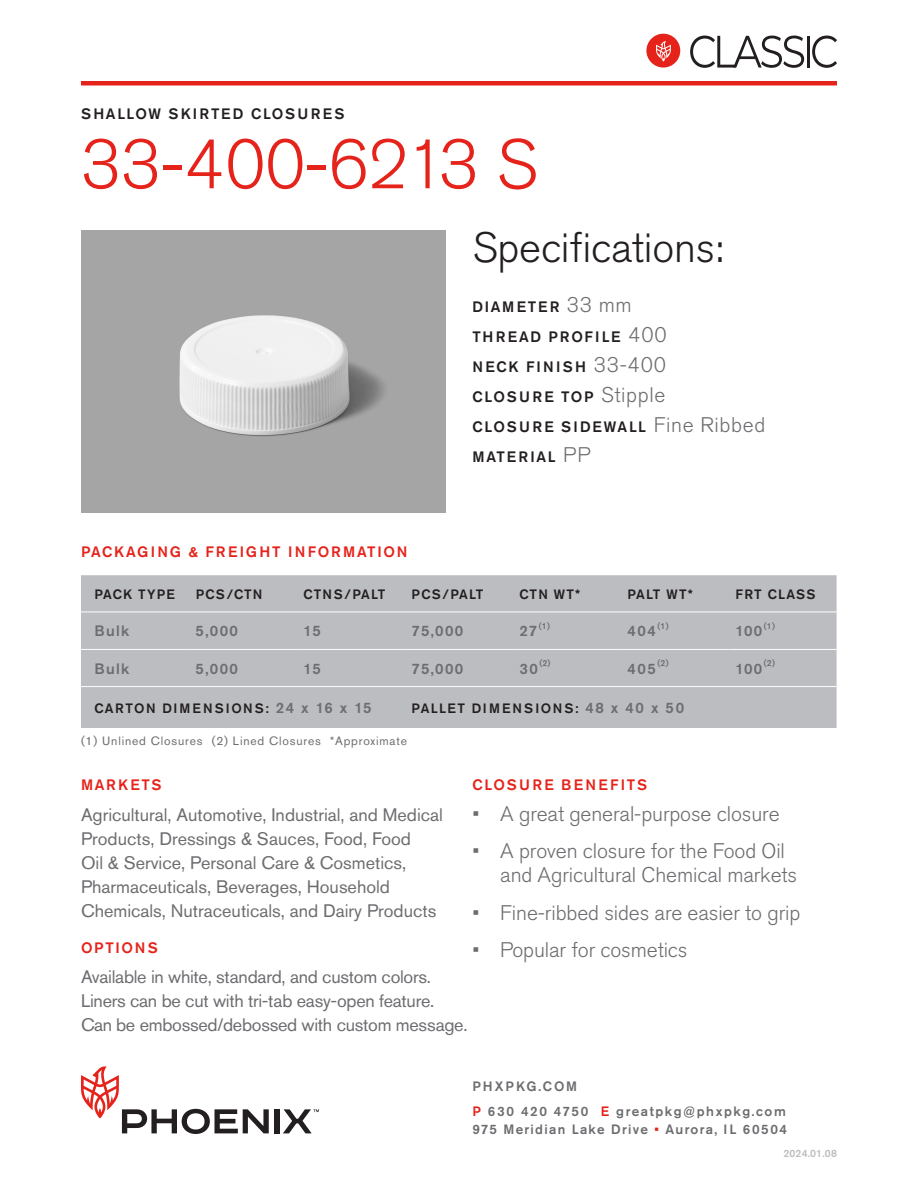
<style>
.page{position:relative;width:918px;height:1188px;background:#fff}
.page>*{position:absolute;margin:0;border:0;box-sizing:border-box;transform-origin:0 0}
.t1{font:300 69px "Akzidenz Grotesk Std";letter-spacing:-.005em;color:#e5231b}
.Specifications_Header{font:300 42px "Akzidenz Grotesk Std";letter-spacing:-.005em;color:#231f20}
.t2{font:300 21px/24px "Akzidenz Grotesk Std";letter-spacing:-.005em;color:#6c6d70}
.Body_Copy{font:18px/24px "Akzidenz Grotesk Std";color:#6c6d70}
.Specifications_Copy{font:500 15px "Akzidenz Grotesk Std";letter-spacing:.115em;color:#231f20}
.Table_Product_Info{font:500 15px "Akzidenz Grotesk Std";letter-spacing:.09em;color:#6c6d70}
.Heading_PMS_485{font:500 15px "Akzidenz Grotesk Std";letter-spacing:.115em;color:#e5231b}
.Specifications_Copy-2{font:500 15px "Akzidenz Grotesk Std";letter-spacing:.155em;color:#231f20}
.Heading_PMS_485-2{font:500 15px "Akzidenz Grotesk Std";letter-spacing:.155em;color:#e5231b}
.Table_Headers{font:500 13.5px "Akzidenz Grotesk Std";letter-spacing:.085em;color:#231f20}
.Table_Product_Info-2{font:500 13.5px "Akzidenz Grotesk Std";letter-spacing:.115em;color:#231f20}
.t3{font:500 13.5px/24.8px "Akzidenz Grotesk Std";letter-spacing:.115em;color:#6c6d70}
.t4{font:500 13.5px "Akzidenz Grotesk Std";letter-spacing:.095em;color:#6c6d70}
.Table_Caption{font:12px "Akzidenz Grotesk Std";letter-spacing:.07em;color:#6c6d70}
.t5{font:500 10.5px "Akzidenz Grotesk Std";letter-spacing:.02em;color:#bcbdc0}
.Table_Product_Info-3{font:500 8.7px "Akzidenz Grotesk Std";color:#6c6d70}
.s1{font-weight:300;font-size:21px;color:#6c6d70}
.s2{font-size:15px;color:#6c6d70}
.s3{color:#e5231b}
</style>
<div class="page">
<div style="left:274px;top:1109px;width:5px;height:24px;background:#231f20"></div>
<svg style="left:81px;top:1066px;width:188px;height:68px"></svg>
<svg style="left:283px;top:1109px;width:36px;height:24px"></svg>
<div style="left:81px;top:81px;width:756px;height:5px;background:#e5231b"></div>
<div style="left:646px;top:34px;width:34px;height:34px;background:#e5231b;border-radius:50%"></div>
<svg style="left:656px;top:41px;width:15px;height:21px"></svg>
<svg style="left:690px;top:36px;width:114px;height:32px"></svg>
<hr style="left:807px;top:36px;width:3px;height:32px;background:#231f20">
<svg style="left:812px;top:36px;width:25px;height:32px"></svg>
<img style="left:81px;top:230px;width:365px;height:283px">
<div style="left:81px;top:575px;width:756px;height:153px;background:#bcbdc0"></div>
<hr style="left:297px;top:612px;width:108px;height:1px;background:#fff">
<hr style="left:405px;top:612px;width:108px;height:1px;background:#fff">
<hr style="left:513px;top:612px;width:108px;height:1px;background:#fff">
<hr style="left:621px;top:612px;width:108px;height:1px;background:#fff">
<hr style="left:729px;top:612px;width:108px;height:1px;background:#fff">
<hr style="left:81px;top:649px;width:108px;height:1px;background:#fff">
<hr style="left:189px;top:649px;width:108px;height:1px;background:#fff">
<hr style="left:297px;top:649px;width:108px;height:1px;background:#fff">
<hr style="left:405px;top:649px;width:108px;height:1px;background:#fff">
<hr style="left:513px;top:649px;width:108px;height:1px;background:#fff">
<hr style="left:621px;top:649px;width:108px;height:1px;background:#fff">
<hr style="left:729px;top:649px;width:108px;height:1px;background:#fff">
<hr style="left:81px;top:686px;width:108px;height:1px;background:#fff">
<hr style="left:189px;top:686px;width:108px;height:1px;background:#fff">
<hr style="left:297px;top:686px;width:108px;height:1px;background:#fff">
<hr style="left:405px;top:686px;width:108px;height:1px;background:#fff">
<hr style="left:513px;top:686px;width:108px;height:1px;background:#fff">
<hr style="left:621px;top:686px;width:108px;height:1px;background:#fff">
<hr style="left:729px;top:686px;width:108px;height:1px;background:#fff">
<hr style="left:81px;top:612px;width:108px;height:1px;background:#fff">
<hr style="left:189px;top:612px;width:108px;height:1px;background:#fff">
<p class="Specifications_Copy" style="left:81px;top:105px;width:265px">SHALLOW SKIRTED CLOSURES</p>
<h1 class="t1" style="left:81px;top:126px;width:458px">33-400-6213 S</h1>
<p class="Specifications_Header" style="left:472px;top:224px;width:252px">Specifications:</p>
<p class="Specifications_Copy" style="left:472px;top:298px;width:161px">DIAMETER <span class="s1">33 mm</span></p>
<p class="Specifications_Copy" style="left:472px;top:328px;width:196px">THREAD PROFILE <span class="s1">400</span></p>
<p class="Specifications_Copy-2" style="left:472px;top:358px;width:195px">NECK FINISH <span class="s1">33-400</span></p>
<p class="Specifications_Copy" style="left:472px;top:388px;width:194px">CLOSURE TOP <span class="s1">Stipple</span></p>
<p class="Specifications_Copy" style="left:472px;top:418px;width:294px">CLOSURE SIDEWALL <span class="s1">Fine Ribbed</span></p>
<p class="Specifications_Copy" style="left:472px;top:448px;width:120px">MATERIAL <span class="s1">PP</span></p>
<p class="Heading_PMS_485" style="left:81px;top:543px;width:328px">PACKAGING &amp; FREIGHT INFORMATION</p>
<p class="Table_Headers" style="left:94px;top:586px;width:82px">PACK TYPE</p>
<p class="Table_Headers" style="left:196px;top:586px;width:68px">PCS/CTN</p>
<p class="Table_Headers" style="left:304px;top:586px;width:83px">CTNS/PALT</p>
<p class="Table_Headers" style="left:412px;top:586px;width:73px">PCS/PALT</p>
<p class="Table_Headers" style="left:519px;top:586px;width:62px">CTN WT*</p>
<p class="Table_Headers" style="left:627px;top:586px;width:67px">PALT WT*</p>
<p class="Table_Headers" style="left:735px;top:586px;width:82px">FRT CLASS</p>
<p class="Table_Product_Info" style="left:94px;top:622px;width:36px">Bulk</p>
<p class="Table_Product_Info" style="left:196px;top:622px;width:44px">5,000</p>
<p class="Table_Product_Info" style="left:304px;top:622px;width:19px">15</p>
<p class="Table_Product_Info" style="left:412px;top:622px;width:53px">75,000</p>
<p class="Table_Product_Info" style="left:519px;top:622px;width:19px">27</p>
<p class="Table_Product_Info-3" style="left:539px;top:620px;width:13px">(1)</p>
<p class="Table_Product_Info-3" style="left:657px;top:620px;width:13px">(1)</p>
<p class="Table_Product_Info-3" style="left:764px;top:620px;width:13px">(1)</p>
<p class="Table_Product_Info" style="left:627px;top:622px;width:30px">404</p>
<p class="Table_Product_Info" style="left:735px;top:622px;width:29px">100</p>
<p class="Table_Product_Info-3" style="left:539px;top:657px;width:13px">(2)</p>
<p class="Table_Product_Info" style="left:94px;top:659px;width:36px">Bulk</p>
<p class="Table_Product_Info" style="left:196px;top:659px;width:44px">5,000</p>
<p class="Table_Product_Info" style="left:304px;top:659px;width:19px">15</p>
<p class="Table_Product_Info" style="left:412px;top:659px;width:53px">75,000</p>
<p class="Table_Product_Info" style="left:519px;top:659px;width:20px">30</p>
<p class="Table_Product_Info-3" style="left:657px;top:657px;width:13px">(2)</p>
<p class="Table_Product_Info" style="left:627px;top:659px;width:30px">405</p>
<p class="Table_Product_Info-3" style="left:764px;top:657px;width:13px">(2)</p>
<p class="Table_Product_Info" style="left:735px;top:659px;width:29px">100</p>
<p class="Table_Product_Info-2" style="left:94px;top:700px;width:279px">CARTON DIMENSIONS: <span class="s2">24 x 16 x 15</span></p>
<p class="Table_Product_Info-2" style="left:412px;top:700px;width:274px">PALLET DIMENSIONS: <span class="s2">48 x 40 x 50</span></p>
<p class="Table_Caption" style="left:81px;top:733px;width:328px">(1) Unlined Closures (2) Lined Closures *Approximate</p>
<p class="Heading_PMS_485" style="left:81px;top:775px;width:82px">MARKETS</p>
<p class="Body_Copy" style="left:81px;top:802px;width:363px">Agricultural, Automotive, Industrial, and Medical Products, Dressings &amp; Sauces, Food, Food<br>Oil &amp; Service, Personal Care &amp; Cosmetics, Pharmaceuticals, Beverages, Household Chemicals, Nutraceuticals, and Dairy Products</p>
<p class="Heading_PMS_485" style="left:81px;top:938px;width:78px">OPTIONS</p>
<p class="Body_Copy" style="left:81px;top:965px;width:388px">Available in white, standard, and custom colors.<br>Liners can be cut with tri-tab easy-open feature.<br>Can be embossed/debossed with custom message.</p>
<p class="Heading_PMS_485-2" style="left:472px;top:775px;width:176px">CLOSURE BENEFITS</p>
<p class="t2" style="left:472px;top:802px;width:309px">• A great general-purpose closure</p>
<p class="t2" style="left:500px;top:839px;width:298px;text-indent:-28px">• A proven closure for the Food Oil and Agricultural Chemical markets</p>
<p class="t2" style="left:472px;top:901px;width:329px">• Fine-ribbed sides are easier to grip</p>
<p class="t2" style="left:472px;top:938px;width:217px">• Popular for cosmetics</p>
<p class="t3" style="left:472px;top:1074px;width:315px">PHXPKG.COM<br><span class="s3">P</span> 630 420 4750 <span class="s3">E</span> greatpkg@phxpkg.com</p>
<p class="t4" style="left:472px;top:1121px;width:316px">975 Meridian Lake Drive <span class="s3">•</span> Aurora, IL 60504</p>
<p class="t5" style="left:783px;top:1147px;width:55px">2024.01.08</p>
</div>
